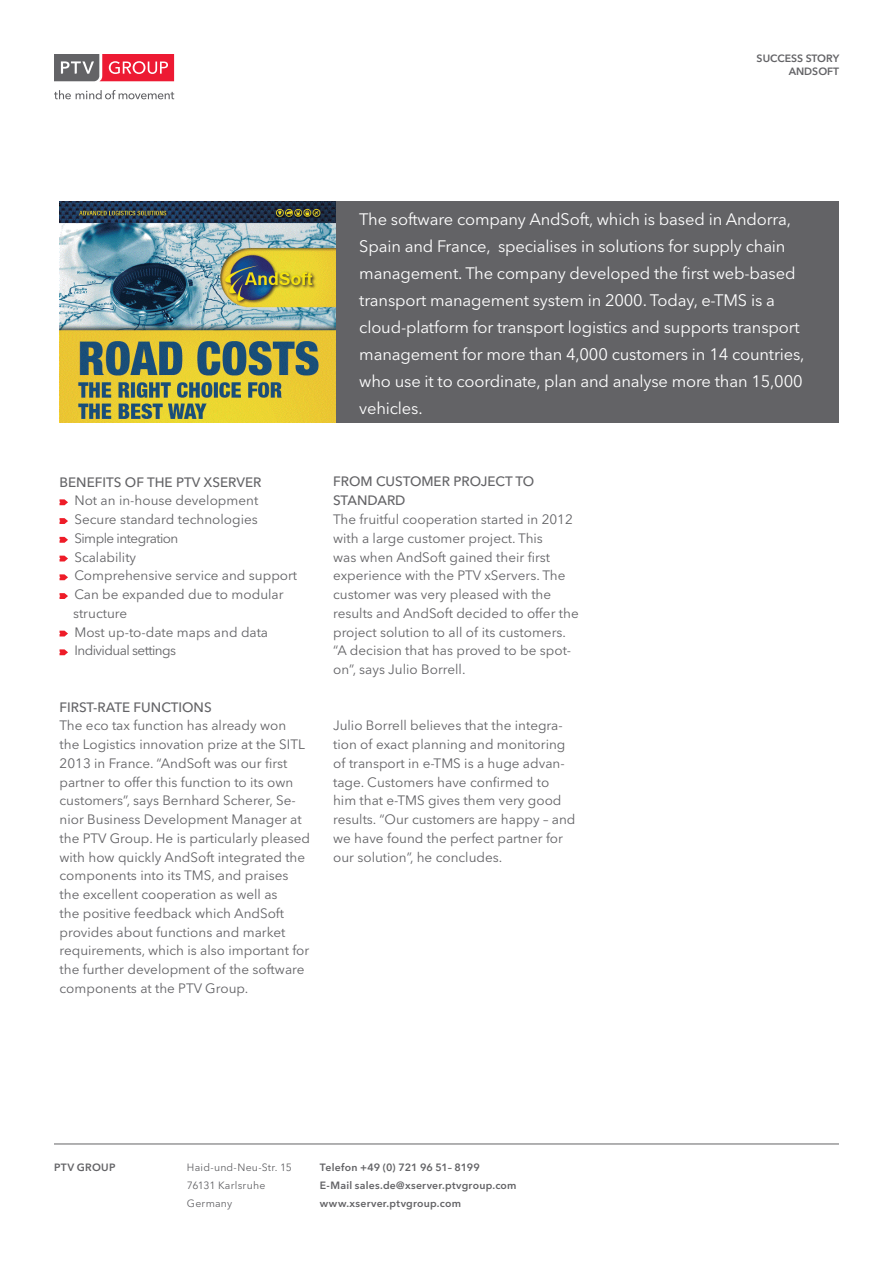
<style>
.page{position:relative;width:893px;height:1263px;background:#fff}
.page>*{position:absolute;margin:0;border:0;box-sizing:border-box;transform-origin:0 0}
.t1{font:16.5px/27px "Avenir Next LT Pro";letter-spacing:-.01em;color:#fff}
.t2{font:13.5px/18.8px "Avenir Next LT Pro";color:#636366}
.t3{font:500 13.5px/18.8px "Avenir Next LT Pro";color:#636366}
.t4{font:600 10.5px/18px "Avenir Next LT Pro";letter-spacing:.025em;color:#636366}
.t5{font:10.5px/18px "Avenir Next LT Pro";letter-spacing:.02em;color:#636366}
.t6{font:600 10.5px/12.6px "Avenir Next LT Pro";color:#636366;text-align:right}
</style>
<div class="page">
<div style="left:335px;top:201px;width:504px;height:221px;background:#636366"></div>
<svg style="left:54px;top:54px;width:120px;height:27px"></svg>
<svg style="left:54px;top:90px;width:120px;height:9px"></svg>
<hr style="left:54px;top:1143px;width:785px;height:1px;background:#636366">
<svg style="left:60px;top:499px;width:8px;height:6px"></svg>
<svg style="left:60px;top:518px;width:8px;height:6px"></svg>
<svg style="left:60px;top:537px;width:8px;height:6px"></svg>
<svg style="left:60px;top:556px;width:8px;height:5px"></svg>
<svg style="left:60px;top:574px;width:8px;height:6px"></svg>
<svg style="left:60px;top:593px;width:8px;height:6px"></svg>
<svg style="left:60px;top:631px;width:8px;height:5px"></svg>
<svg style="left:60px;top:649px;width:8px;height:6px"></svg>
<img style="left:60px;top:201px;width:275px;height:221px">
<p class="t6" style="left:757px;top:52px;width:84px">SUCCESS STORY<br>ANDSOFT</p>
<p class="t1" style="left:359px;top:206px;width:447px">The software company AndSoft, which is based in Andorra, Spain and France, specialises in solutions for supply chain management. The company developed the first web-based transport management system in 2000. Today, e-TMS is a cloud-platform for transport logistics and supports transport management for more than 4,000 customers in 14 countries, who use it to coordinate, plan and analyse more than 15,000 vehicles.</p>
<p class="t3" style="left:60px;top:472px;width:203px">BENEFITS OF THE PTV XSERVER</p>
<p class="t2" style="left:73px;top:491px;width:226px">Not an in-house development<br>Secure standard technologies<br>Simple integration<br>Scalability<br>Comprehensive service and support<br>Can be expanded due to modular structure<br>Most up-to-date maps and data<br>Individual settings</p>
<p class="t3" style="left:60px;top:697px;width:154px">FIRST-RATE FUNCTIONS</p>
<p class="t2" style="left:60px;top:716px;width:252px">The eco tax function has already won<br>the Logistics innovation prize at the SITL 2013 in France. “AndSoft was our first partner to offer this function to its own customers”, says Bernhard Scherer, Se&shy;nior Business Development Manager at the PTV Group. He is particularly pleased with how quickly AndSoft integrated the components into its TMS, and praises the excellent cooperation as well as<br>the positive feedback which AndSoft provides about functions and market requirements, which is also important for the further development of the software components at the PTV Group.</p>
<p class="t3" style="left:333px;top:472px;width:203px">FROM CUSTOMER PROJECT TO<br>STANDARD</p>
<p class="t2" style="left:333px;top:510px;width:247px">The fruitful cooperation started in 2012 with a large customer project. This<br>was when AndSoft gained their first experience with the PTV xServers. The customer was very pleased with the results and AndSoft decided to offer the project solution to all of its customers. “A decision that has proved to be spot&shy;on”, says Julio Borrell.</p>
<p class="t2" style="left:333px;top:716px;width:244px">Julio Borrell believes that the integra&shy;tion of exact planning and monitoring of transport in e-TMS is a huge advan&shy;tage. Customers have confirmed to him that e-TMS gives them very good results. “Our customers are happy – and we have found the perfect partner for our solution”, he concludes.</p>
<p class="t4" style="left:54px;top:1158px;width:63px">PTV GROUP</p>
<p class="t4" style="left:320px;top:1158px;width:198px">Telefon +49 (0) 721 96 51– 8199<br>E-Mail sales.de@xserver.ptvgroup.com www.xserver.ptvgroup.com</p>
<p class="t5" style="left:187px;top:1158px;width:107px">Haid-und-Neu-Str. 15<br>76131 Karlsruhe<br>Germany</p>
</div>
